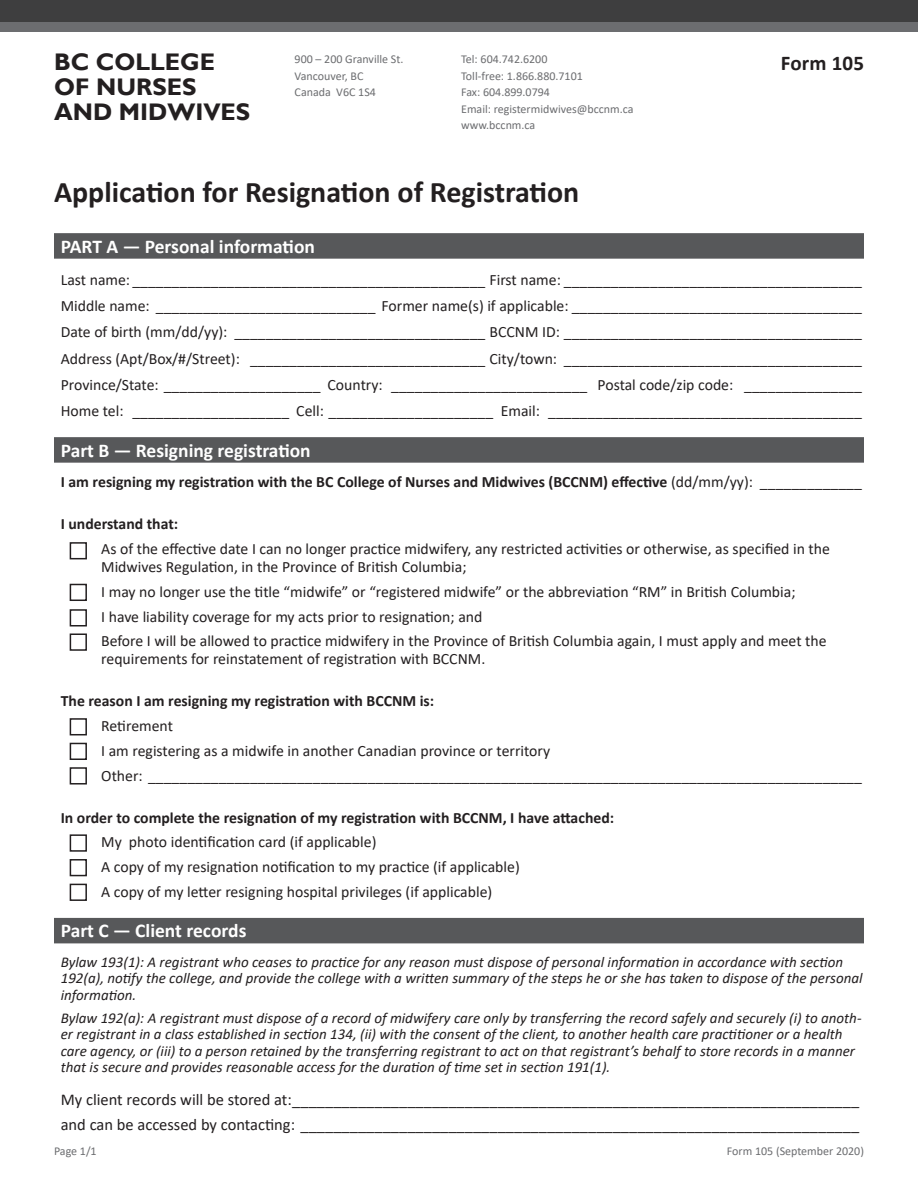
<style>
.page{position:relative;width:918px;height:1188px;background:#fff}
.page>*{position:absolute;margin:0;border:0;box-sizing:border-box;transform-origin:0 0}
.Form_title__name_of{font:700 30px "Calibri";color:#231f20}
.t1{font:700 24px "Gill Sans";color:#231f20}
.Form_number{font:700 21px "Calibri";letter-spacing:.01em;color:#231f20}
.Header_with_grey_bar{font:700 19.5px "Calibri";color:#fff}
.Form_fields__11_pt{font:16.5px/25.5px "Calibri";color:#231f20}
.Form_fields__11_pt-2{font:15.75px "Calibri";color:#231f20}
.Body__11_pt__14_pt_l{font:15.75px/18px "Calibri";color:#231f20}
.Body__11_pt__14_pt_l-2{font:700 15.75px "Calibri";color:#231f20}
.Form_fields__11_pt-3{font:700 15.75px "Calibri";color:#231f20}
.Body__11_pt__14_pt_l-3{font:italic 15px/16.5px "Calibri";color:#231f20}
.contact_info{font:12px/16.5px "Calibri";color:#6c6d70}
.Footer_right{font:12px "Calibri";color:#6c6d70}
.footer_left{font:12px "Calibri";color:#6c6d70}
.s1{font-weight:400}
</style>
<div class="page">
<div style="left:54px;top:233px;width:810px;height:26px;background:#57585a"></div>
<div style="left:54px;top:437px;width:810px;height:26px;background:#57585a"></div>
<div style="left:54px;top:918px;width:810px;height:25px;background:#57585a"></div>
<div style="left:0;top:0;width:918px;height:31px;background:#3e3e3f"></div>
<div style="left:0;top:22px;width:917px;height:10px;background:#6c6d70"></div>
<div style="left:70px;top:542px;width:17px;height:17px;border:2px solid #231f20"></div>
<div style="left:70px;top:584px;width:17px;height:17px;border:2px solid #231f20"></div>
<div style="left:70px;top:609px;width:17px;height:18px;border:2px solid #231f20"></div>
<div style="left:70px;top:633px;width:17px;height:18px;border:2px solid #231f20"></div>
<div style="left:70px;top:718px;width:17px;height:17px;border:2px solid #231f20"></div>
<div style="left:70px;top:743px;width:17px;height:17px;border:2px solid #231f20"></div>
<div style="left:70px;top:767px;width:17px;height:18px;border:2px solid #231f20"></div>
<div style="left:70px;top:834px;width:17px;height:18px;border:2px solid #231f20"></div>
<div style="left:70px;top:859px;width:17px;height:17px;border:2px solid #231f20"></div>
<div style="left:70px;top:884px;width:17px;height:17px;border:2px solid #231f20"></div>
<p class="t1" style="left:54px;top:48px;width:162px">BC COLLEGE</p>
<p class="t1" style="left:54px;top:73px;width:144px">OF NURSES</p>
<p class="t1" style="left:54px;top:97px;width:198px">AND MIDWIVES</p>
<p class="contact_info" style="left:295px;top:51px;width:110px">900 – 200 Granville St.<br>Vancouver, BC<br>Canada V6C 1S4</p>
<p class="contact_info" style="left:461px;top:51px;width:123px">Tel: 604.742.6200<br>Toll-free: 1.866.880.7101</p>
<p class="contact_info" style="left:461px;top:84px;width:90px">Fax: 604.899.0794</p>
<p class="contact_info" style="left:461px;top:100px;width:174px">Email: registermidwives@bccnm.ca www.bccnm.ca</p>
<p class="Form_number" style="left:781px;top:48px;width:85px">Form 105</p>
<p class="Form_title__name_of" style="left:54px;top:170px;width:527px">Application for Resignation of Registration</p>
<p class="Header_with_grey_bar" style="left:61px;top:232px;width:256px">PART A — Personal information</p>
<p class="Form_fields__11_pt-2" style="left:61px;top:269px;width:803px">Last name: _____________________________________________ First name: ______________________________________</p>
<p class="Form_fields__11_pt-2" style="left:61px;top:295px;width:803px">Middle name: ____________________________ Former name(s) if applicable: _____________________________________</p>
<p class="Form_fields__11_pt-2" style="left:61px;top:321px;width:803px">Date of birth (mm/dd/yy): ________________________________ BCCNM ID: ______________________________________</p>
<p class="Form_fields__11_pt-2" style="left:61px;top:348px;width:803px">Address (Apt/Box/#/Street): ______________________________ City/town: ______________________________________</p>
<p class="Form_fields__11_pt-2" style="left:61px;top:374px;width:803px">Province/State: ____________________ Country: _________________________ Postal code/zip code: _______________</p>
<p class="Form_fields__11_pt-2" style="left:61px;top:400px;width:803px">Home tel: ____________________ Cell: _____________________ Email: ________________________________________</p>
<p class="Header_with_grey_bar" style="left:61px;top:436px;width:252px">Part B — Resigning registration</p>
<p class="Form_fields__11_pt-3" style="left:61px;top:471px;width:803px">I am resigning my registration with the BC College of Nurses and Midwives (BCCNM) effective <span class="s1">(dd/mm/yy): _____________</span></p>
<p class="Body__11_pt__14_pt_l-2" style="left:61px;top:513px;width:119px">I understand that:</p>
<p class="Body__11_pt__14_pt_l" style="left:101px;top:540px;width:730px">As of the effective date I can no longer practice midwifery, any restricted activities or otherwise, as specified in the<br>Midwives Regulation, in the Province of British Columbia;</p>
<p class="Body__11_pt__14_pt_l" style="left:101px;top:582px;width:696px">I may no longer use the title “midwife” or “registered midwife” or the abbreviation “RM” in British Columbia;</p>
<p class="Body__11_pt__14_pt_l" style="left:101px;top:607px;width:383px">I have liability coverage for my acts prior to resignation; and</p>
<p class="Body__11_pt__14_pt_l" style="left:101px;top:632px;width:727px">Before I will be allowed to practice midwifery in the Province of British Columbia again, I must apply and meet the requirements for reinstatement of registration with BCCNM.</p>
<p class="Body__11_pt__14_pt_l-2" style="left:61px;top:690px;width:375px">The reason I am resigning my registration with BCCNM is:</p>
<p class="Form_fields__11_pt-2" style="left:101px;top:715px;width:73px">Retirement</p>
<p class="Form_fields__11_pt-2" style="left:101px;top:740px;width:451px">I am registering as a midwife in another Canadian province or territory</p>
<p class="Form_fields__11_pt-2" style="left:101px;top:765px;width:762px">Other: ___________________________________________________________________________________________</p>
<p class="Body__11_pt__14_pt_l-2" style="left:61px;top:806px;width:555px">In order to complete the resignation of my registration with BCCNM, I have attached:</p>
<p class="Body__11_pt__14_pt_l" style="left:101px;top:833px;width:277px">My photo identification card (if applicable)</p>
<p class="Body__11_pt__14_pt_l" style="left:101px;top:858px;width:420px">A copy of my resignation notification to my practice (if applicable)</p>
<p class="Body__11_pt__14_pt_l" style="left:101px;top:882px;width:393px">A copy of my letter resigning hospital privileges (if applicable)</p>
<p class="Header_with_grey_bar" style="left:61px;top:917px;width:187px">Part C — Client records</p>
<p class="Body__11_pt__14_pt_l-3" style="left:61px;top:953px;width:803px">Bylaw 193(1): A registrant who ceases to practice for any reason must dispose of personal information in accordance with section<br>192(a), notify the college, and provide the college with a written summary of the steps he or she has taken to dispose of the personal information.</p>
<p class="Body__11_pt__14_pt_l-3" style="left:61px;top:1009px;width:802px">Bylaw 192(a): A registrant must dispose of a record of midwifery care only by transferring the record safely and securely (i) to anoth&shy;er registrant in a class established in section 134, (ii) with the consent of the client, to another health care practitioner or a health care agency, or (iii) to a person retained by the transferring registrant to act on that registrant’s behalf to store records in a manner that is secure and provides reasonable access for the duration of time set in section 191(1).</p>
<p class="Form_fields__11_pt" style="left:61px;top:1086px;width:800px">My client records will be stored at:_____________________________________________________________________ and can be accessed by contacting: ____________________________________________________________________</p>
<p class="footer_left" style="left:54px;top:1143px;width:44px">Page 1/1</p>
<p class="Footer_right" style="left:727px;top:1143px;width:139px">Form 105 (September 2020)</p>
</div>
